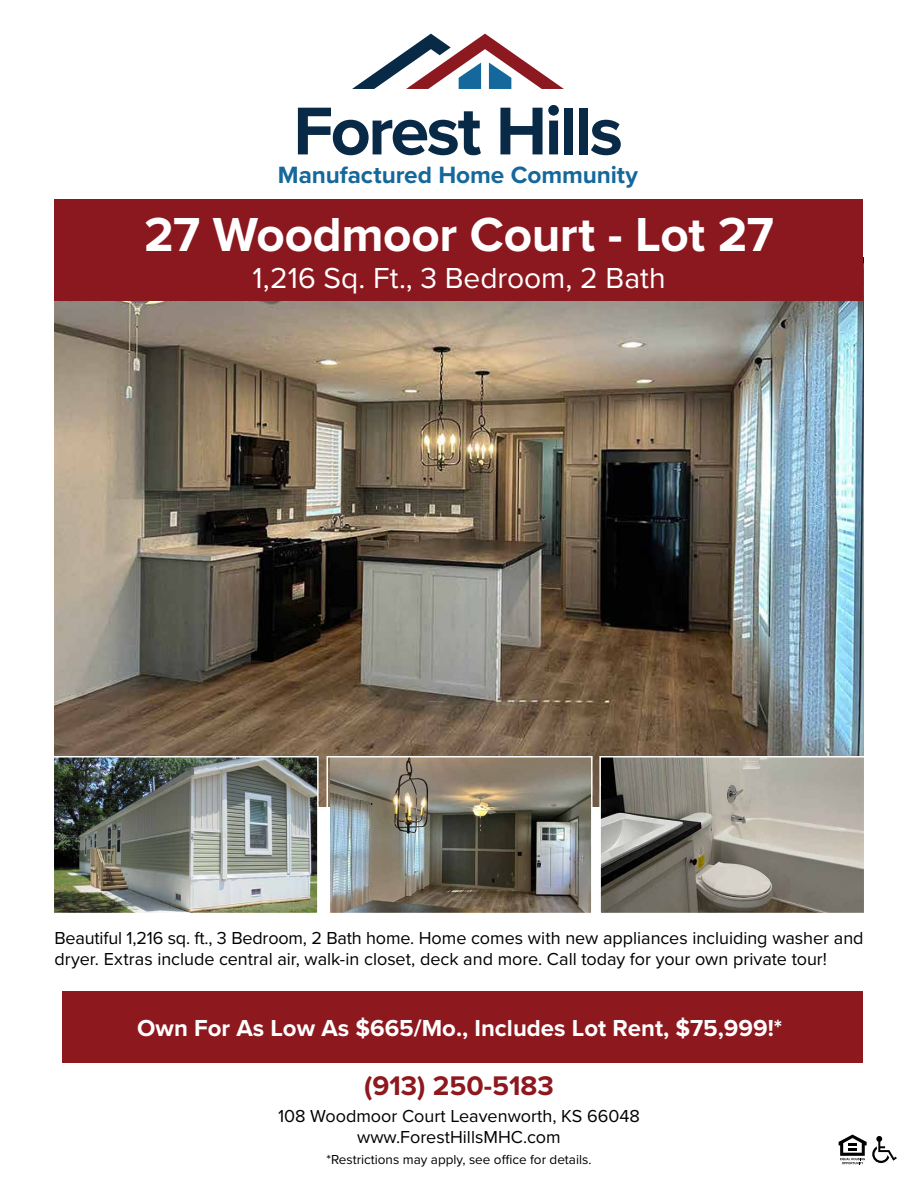
<style>
.page{position:relative;width:918px;height:1188px;background:#fff}
.page>*{position:absolute;margin:0;border:0;box-sizing:border-box;transform-origin:0 0}
.t1{font:700 70.05px "Proxima Nova";letter-spacing:-.04em;color:#082a47}
.t2{font:700 49.5px "Proxima Nova";letter-spacing:-.01em;color:#fff}
.t3{font:30px "Proxima Nova";color:#fff}
.t4{font:700 27.9px "Proxima Nova";color:#8d191f}
.t5{font:700 24.45px "Proxima Nova";letter-spacing:-.005em;color:#15689b}
.t6{font:700 24px "Proxima Nova";color:#fff}
.t7{font:18px/21px "Proxima Nova";color:#000}
.t8{font:13.5px "Proxima Nova";color:#000}
</style>
<div class="page">
<img style="left:55px;top:257px;width:809px;height:550px">
<div style="left:55px;top:199px;width:808px;height:102px;background:#8c181f"></div>
<svg style="left:352px;top:34px;width:212px;height:55px"></svg>
<svg style="left:839px;top:1135px;width:58px;height:29px"></svg>
<div style="left:62px;top:991px;width:801px;height:71px;background:#8d191f"></div>
<img style="left:330px;top:759px;width:260px;height:152px">
<div style="left:326px;top:756px;width:267px;height:158px;border:2px solid #fff"></div>
<img style="left:602px;top:759px;width:260px;height:152px">
<div style="left:599px;top:756px;width:266px;height:158px;border:2px solid #fff"></div>
<img style="left:56px;top:759px;width:260px;height:152px">
<div style="left:53px;top:756px;width:266px;height:158px;border:2px solid #fff"></div>
<h1 class="t1" style="left:293px;top:79px;width:331px">Forest Hills</h1>
<h3 class="t5" style="left:278px;top:157px;width:362px">Manufactured Home Community</h3>
<h2 class="t2" style="left:144px;top:197px;width:631px">27 Woodmoor Court - Lot 27</h2>
<h3 class="t3" style="left:252px;top:256px;width:415px">1,216 Sq. Ft., 3 Bedroom, 2 Bath</h3>
<p class="t7" style="left:54px;top:926px;width:811px">Beautiful 1,216 sq. ft., 3 Bedroom, 2 Bath home. Home comes with new appliances incluiding washer and dryer. Extras include central air, walk-in closet, deck and more. Call today for your own private tour!</p>
<h3 class="t6" style="left:137px;top:1010px;width:647px">Own For As Low As $665/Mo., Includes Lot Rent, $75,999!*</h3>
<h3 class="t4" style="left:364px;top:1065px;width:191px">(913) 250-5183</h3>
<p class="t7" style="left:278px;top:1104px;width:363px;line-height:21.6px;text-align:center">108 Woodmoor Court Leavenworth, KS 66048 www.ForestHillsMHC.com</p>
<p class="t8" style="left:326px;top:1150px;width:267px">*Restrictions may apply, see office for details.</p>
</div>
